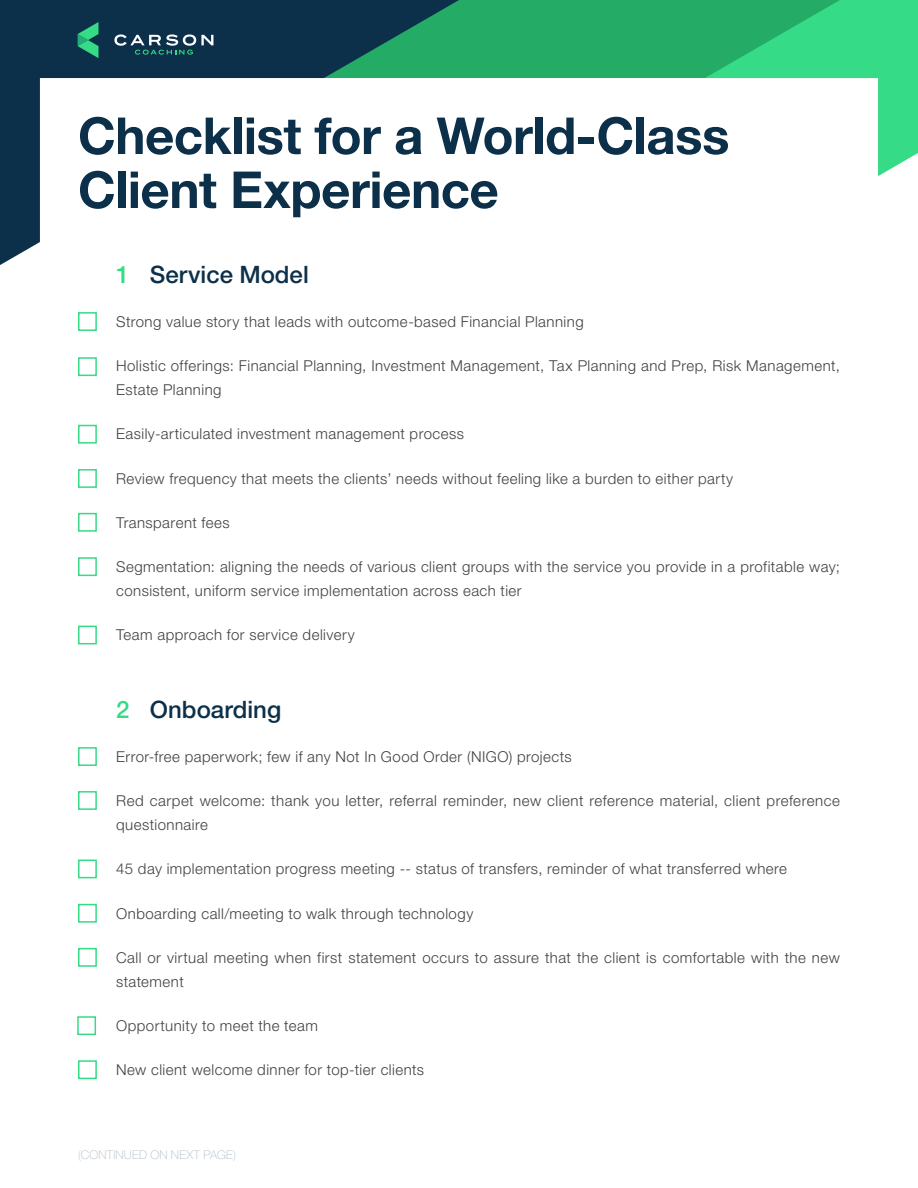
<style>
.page{position:relative;width:918px;height:1188px;background:#fff}
.page>*{position:absolute;margin:0;border:0;box-sizing:border-box;transform-origin:0 0}
.t1{font:700 51px/54px "Helvetica Neue LT Pro";letter-spacing:-.01em;color:#0d304a}
.t2{font:500 24px "Helvetica Neue LT Pro";color:#0d304a}
.t3{font:300 15px/24px "Helvetica Neue LT Pro";letter-spacing:.03em;color:#414042}
.t4{font:100 12px "Helvetica Neue LT Pro";letter-spacing:.015em;color:#afbdc7}
.s1{color:#35db86}
</style>
<div class="page">
<div style="left:459px;top:0;width:246px;height:78px;background:#24ab66"></div>
<svg style="left:705px;top:0;width:213px;height:176px"></svg>
<svg style="left:0;top:0;width:459px;height:265px"></svg>
<svg style="left:78px;top:22px;width:20px;height:36px"></svg>
<svg style="left:114px;top:34px;width:99px;height:21px"></svg>
<div style="left:78px;top:312px;width:19px;height:19px;background:#fff;border:2px solid #35db86"></div>
<div style="left:78px;top:747px;width:19px;height:19px;background:#fff;border:2px solid #35db86"></div>
<div style="left:78px;top:357px;width:19px;height:19px;background:#fff;border:2px solid #35db86"></div>
<div style="left:78px;top:791px;width:19px;height:19px;background:#fff;border:2px solid #35db86"></div>
<div style="left:78px;top:425px;width:19px;height:19px;background:#fff;border:2px solid #35db86"></div>
<div style="left:78px;top:860px;width:19px;height:18px;background:#fff;border:2px solid #35db86"></div>
<div style="left:78px;top:469px;width:19px;height:19px;background:#fff;border:2px solid #35db86"></div>
<div style="left:78px;top:904px;width:19px;height:19px;background:#fff;border:2px solid #35db86"></div>
<div style="left:78px;top:513px;width:19px;height:19px;background:#fff;border:2px solid #35db86"></div>
<div style="left:78px;top:948px;width:19px;height:19px;background:#fff;border:2px solid #35db86"></div>
<div style="left:78px;top:557px;width:19px;height:19px;background:#fff;border:2px solid #35db86"></div>
<div style="left:77px;top:1016px;width:19px;height:19px;background:#fff;border:2px solid #35db86"></div>
<div style="left:78px;top:626px;width:19px;height:18px;background:#fff;border:2px solid #35db86"></div>
<div style="left:78px;top:1060px;width:19px;height:19px;background:#fff;border:2px solid #35db86"></div>
<h1 class="t1" style="left:78px;top:108px;width:653px">Checklist for a World-Class<br>Client Experience</h1>
<h2 class="t2" style="left:116px;top:260px;width:194px"><span class="s1">1</span> Service Model</h2>
<p class="t3" style="left:116px;top:309px;width:469px">Strong value story that leads with outcome-based Financial Planning</p>
<p class="t3" style="left:116px;top:353px;width:725px">Holistic offerings: Financial Planning, Investment Management, Tax Planning and Prep, Risk Management,<br>Estate Planning</p>
<p class="t3" style="left:116px;top:422px;width:350px">Easily-articulated investment management process</p>
<p class="t3" style="left:116px;top:466px;width:619px">Review frequency that meets the clients’ needs without feeling like a burden to either party</p>
<p class="t3" style="left:116px;top:510px;width:115px">Transparent fees</p>
<p class="t3" style="left:116px;top:554px;width:725px">Segmentation: aligning the needs of various client groups with the service you provide in a profitable way; consistent, uniform service implementation across each tier</p>
<p class="t3" style="left:116px;top:623px;width:240px">Team approach for service delivery</p>
<h2 class="t2" style="left:116px;top:695px;width:167px"><span class="s1">2</span> Onboarding</h2>
<p class="t3" style="left:116px;top:744px;width:457px">Error-free paperwork; few if any Not In Good Order (NIGO) projects</p>
<p class="t3" style="left:116px;top:788px;width:725px">Red carpet welcome: thank you letter, referral reminder, new client reference material, client preference questionnaire</p>
<p class="t3" style="left:116px;top:857px;width:672px">45 day implementation progress meeting -- status of transfers, reminder of what transferred where</p>
<p class="t3" style="left:116px;top:901px;width:359px">Onboarding call/meeting to walk through technology</p>
<p class="t3" style="left:116px;top:945px;width:725px">Call or virtual meeting when first statement occurs to assure that the client is comfortable with the new statement</p>
<p class="t3" style="left:116px;top:1013px;width:203px">Opportunity to meet the team</p>
<p class="t3" style="left:116px;top:1058px;width:310px">New client welcome dinner for top-tier clients</p>
<p class="t4" style="left:78px;top:1148px;width:160px">(CONTINUED ON NEXT PAGE)</p>
</div>
